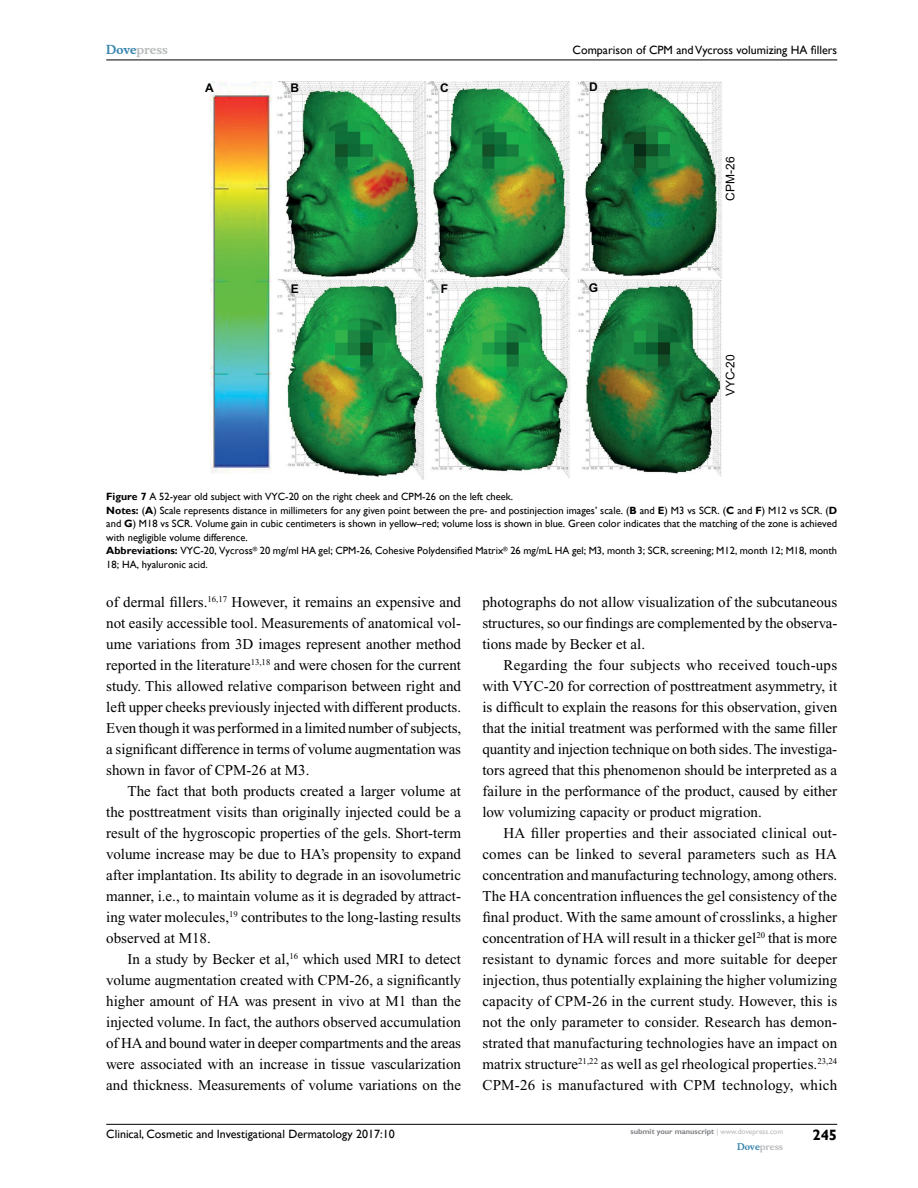
<style>
.page{position:relative;width:918px;height:1188px;background:#fff}
.page>*{position:absolute;margin:0;border:0;box-sizing:border-box;transform-origin:0 0}
.t1{font:15px/21px "Times New Roman";color:#000;text-align:justify}
.t2{font:700 15px "Gill Sans";color:#000}
.t3{font:12px "Gill Sans";color:#000}
.t4{font:12px "Arial";color:#000}
.t5{font:700 12px "Musee";color:#b8babc}
.t6{font:700 12px "Arial";color:#000}
.t7{font:10.5px/13.5px "Gill Sans";color:#000}
.t8{font:700 9px "Musee";color:#b8babc}
.t9{font:700 7.5px "Gill Sans";color:#808285}
.s1{color:#3785ad}
.s2{font-weight:700}
.s3{font-weight:400;color:#b8babc}
</style>
<div class="page">
<hr style="left:106px;top:1124px;width:731px;height:1px;background:#000">
<hr style="left:106px;top:60px;width:731px;height:1px;background:#000">
<img style="left:210px;top:82px;width:512px;height:398px">
<p class="t5" style="left:106px;top:43px;width:63px"><span class="s1">Dove</span>press</p>
<p class="t3" style="left:573px;top:43px;width:266px">Comparison of CPM and Vycross volumizing HA fillers</p>
<p class="t6" style="left:205px;top:79px;width:10px">A</p>
<p class="t6" style="left:291px;top:79px;width:10px">B</p>
<p class="t6" style="left:440px;top:79px;width:10px">C</p>
<p class="t6" style="left:589px;top:78px;width:10px">D</p>
<p class="t6" style="left:291px;top:280px;width:10px">E</p>
<p class="t6" style="left:441px;top:280px;width:9px">F</p>
<p class="t6" style="left:589px;top:279px;width:11px">G</p>
<p class="t4" style="left:722px;top:201px;width:46px;rotate:-90deg">CPM-26</p>
<p class="t4" style="left:722px;top:396px;width:44px;rotate:-90deg">VYC-20</p>
<p class="t7" style="left:106px;top:490px;width:732px"><span class="s2">Figure 7</span> A 52-year old subject with VYC-20 on the right cheek and CPM-26 on the left cheek.<br><span class="s2">Notes:</span> (<span class="s2">A</span>) Scale represents distance in millimeters for any given point between the pre- and postinjection images’ scale. (<span class="s2">B</span> and <span class="s2">E</span>) M3 vs SCR. (<span class="s2">C</span> and <span class="s2">F</span>) M12 vs SCR. (<span class="s2">D </span>and <span class="s2">G</span>) M18 vs SCR. Volume gain in cubic centimeters is shown in yellow–red; volume loss is shown in blue. Green color indicates that the matching of the zone is achieved with negligible volume difference.<br><span class="s2">Abbreviations:</span> VYC-20, Vycross<sup>®</sup> 20 mg/ml HA gel; CPM-26, Cohesive Polydensified Matrix<sup>®</sup> 26 mg/mL HA gel; M3, month 3; SCR, screening; M12, month 12; M18, month 18; HA, hyaluronic acid.</p>
<p class="t1" style="left:106px;top:592px;width:356px">of dermal fillers.<sup>16,17</sup> However, it remains an expensive and not easily accessible tool. Measurements of anatomical vol&shy;ume variations from 3D images represent another method reported in the literature<sup>13,18</sup> and were chosen for the current study. This allowed relative comparison between right and left upper cheeks previously injected with different products.<br>Even though it was performed in a limited number of subjects, a significant difference in terms of volume augmentation was shown in favor of CPM-26 at M3.</p>
<p class="t1" style="left:106px;top:781px;width:356px;text-indent:21px">The fact that both products created a larger volume at the posttreatment visits than originally injected could be a result of the hygroscopic properties of the gels. Short-term volume increase may be due to HA’s propensity to expand after implantation. Its ability to degrade in an isovolumetric manner, i.e., to maintain volume as it is degraded by attract&shy;ing water molecules,<sup>19</sup> contributes to the long-lasting results observed at M18.</p>
<p class="t1" style="left:106px;top:949px;width:356px;text-indent:21px">In a study by Becker et al,<sup>16</sup> which used MRI to detect volume augmentation created with CPM-26, a significantly higher amount of HA was present in vivo at M1 than the injected volume. In fact, the authors observed accumulation of HA and bound water in deeper compartments and the areas were associated with an increase in tissue vascularization and thickness. Measurements of volume variations on the</p>
<p class="t1" style="left:482px;top:592px;width:357px">photographs do not allow visualization of the subcutaneous structures, so our findings are complemented by the observa&shy;tions made by Becker et al.</p>
<p class="t1" style="left:482px;top:655px;width:356px;text-indent:21px">Regarding the four subjects who received touch-ups with VYC-20 for correction of posttreatment asymmetry, it is difficult to explain the reasons for this observation, given that the initial treatment was performed with the same filler quantity and injection technique on both sides. The investiga&shy;tors agreed that this phenomenon should be interpreted as a failure in the performance of the product, caused by either low volumizing capacity or product migration.</p>
<p class="t1" style="left:482px;top:823px;width:356px;text-indent:21px">HA filler properties and their associated clinical out&shy;comes can be linked to several parameters such as HA concentration and manufacturing technology, among others.<br>The HA concentration influences the gel consistency of the final product. With the same amount of crosslinks, a higher concentration of HA will result in a thicker gel<sup>20</sup> that is more resistant to dynamic forces and more suitable for deeper injection, thus potentially explaining the higher volumizing capacity of CPM-26 in the current study. However, this is not the only parameter to consider. Research has demon&shy;strated that manufacturing technologies have an impact on matrix structure<sup>21,22</sup> as well as gel rheological properties.<sup>23,24<br></sup>CPM-26 is manufactured with CPM technology, which</p>
<p class="t3" style="left:106px;top:1127px;width:290px">Clinical, Cosmetic and Investigational Dermatology 2017:10</p>
<p class="t9" style="left:631px;top:1127px;width:154px">submit your manuscript <span class="s3">| www.dovepress.com</span></p>
<p class="t8" style="left:737px;top:1141px;width:48px"><span class="s1">Dove</span>press</p>
<p class="t2" style="left:812px;top:1126px;width:26px">245</p>
</div>
